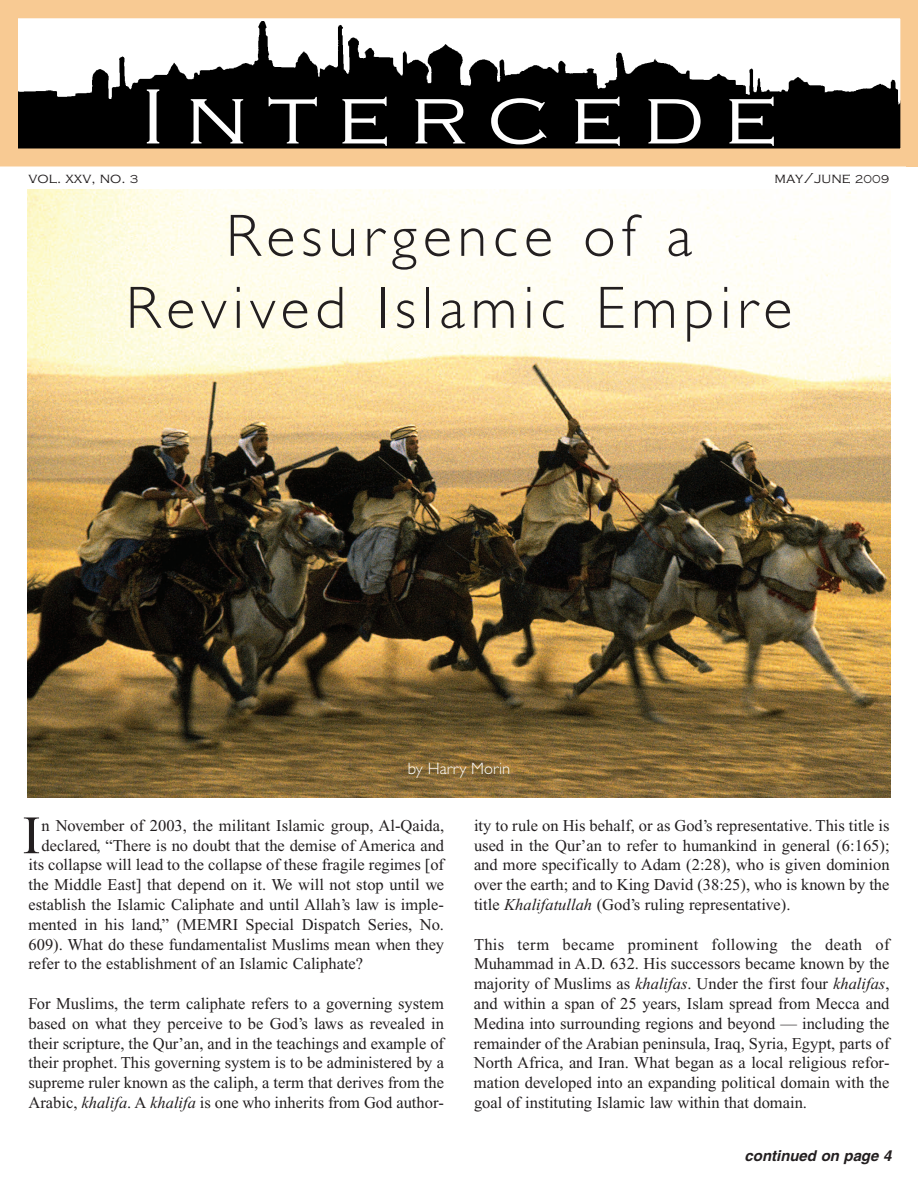
<style>
.page{position:relative;width:918px;height:1188px;background:#fff}
.page>*{position:absolute;margin:0;border:0;box-sizing:border-box;transform-origin:0 0}
.t1{font:300 81px "Copperplate Gothic";letter-spacing:.215em;color:#fff;scale:1.11 1}
.t2{font:300 60px/72px "Gill Sans";letter-spacing:.1em;color:#231f20;text-align:center}
.t3{font:54px "Times New Roman";color:#231f20}
.t4{font:16.5px/19.8px "Times New Roman";color:#231f20;text-align:justify}
.t5{font:300 16.5px "Gill Sans";color:#fff}
.t6{font:300 15px "Copperplate Gothic";color:#231f20}
.t7{font:italic 700 15px "Helvetica";color:#231f20}
.s1{font-size:12px}
.s2{font-style:italic}
</style>
<div class="page">
<img style="left:27px;top:189px;width:864px;height:609px">
<img style="left:19px;top:21px;width:880px;height:127px">
<div style="left:0;top:0;width:918px;height:167px;border:18px solid #f8ca93"></div>
<div style="left:0;top:0;width:918px;height:8px;background:#f8ca93"></div>
<div style="left:906px;top:0;width:12px;height:167px;background:#f8ca93"></div>
<h1 class="t1" style="left:140px;top:68px;width:576px">Intercede</h1>
<p class="t6" style="left:28px;top:169px;width:111px">vol. xxv, no. <span class="s1">3</span></p>
<p class="t6" style="left:774px;top:169px;width:117px">may/june <span class="s1">2009</span></p>
<h2 class="t2" style="left:126px;top:199px;width:668px">Resurgence of a<br>Revived Islamic Empire</h2>
<p class="t5" style="left:408px;top:759px;width:104px">by Harry Morin</p>
<h3 class="t3" style="left:23px;top:816px;width:19px">I</h3>
<p class="t4" style="left:42px;top:817px;width:404px">n November of 2003, the militant Islamic group, Al-Qaida,</p>
<p class="t4" style="left:42px;top:837px;width:404px">declared, “There is no doubt that the demise of America and</p>
<p class="t4" style="left:29px;top:856px;width:417px">its collapse will lead to the collapse of these fragile regimes [of</p>
<p class="t4" style="left:29px;top:876px;width:417px">the Middle East] that depend on it. We will not stop until we</p>
<p class="t4" style="left:29px;top:896px;width:417px">establish the Islamic Caliphate and until Allah’s law is imple-</p>
<p class="t4" style="left:29px;top:916px;width:417px">mented in his land,” (MEMRI Special Dispatch Series, No.</p>
<p class="t4" style="left:29px;top:936px;width:417px">609). What do these fundamentalist Muslims mean when they</p>
<p class="t4" style="left:29px;top:955px;width:336px">refer to the establishment of an Islamic Caliphate?</p>
<p class="t4" style="left:28px;top:995px;width:417px">For Muslims, the term caliphate refers to a governing system based on what they perceive to be God’s laws as revealed in their scripture, the Qur’an, and in the teachings and example of their prophet. This governing system is to be administered by a supreme ruler known as the caliph, a term that derives from the Arabic, <span class="s2">khalifa</span>. A <span class="s2">khalifa</span> is one who inherits from God author-</p>
<p class="t4" style="left:474px;top:817px;width:417px">ity to rule on His behalf, or as God’s representative. This title is used in the Qur’an to refer to humankind in general (6:165); and more specifically to Adam (2:28), who is given dominion over the earth; and to King David (38:25), who is known by the title <span class="s2">Khalifatullah</span> (God’s ruling representative).</p>
<p class="t4" style="left:474px;top:936px;width:417px">This term became prominent following the death of Muhammad in A.D. 632. His successors became known by the majority of Muslims as <span class="s2">khalifas</span>. Under the first four <span class="s2">khalifas</span>, and within a span of 25 years, Islam spread from Mecca and Medina into surrounding regions and beyond — including the remainder of the Arabian peninsula, Iraq, Syria, Egypt, parts of North Africa, and Iran. What began as a local religious refor&shy;mation developed into an expanding political domain with the goal of instituting Islamic law within that domain.</p>
<p class="t7" style="left:745px;top:1150px;width:148px">continued on page 4</p>
</div>
